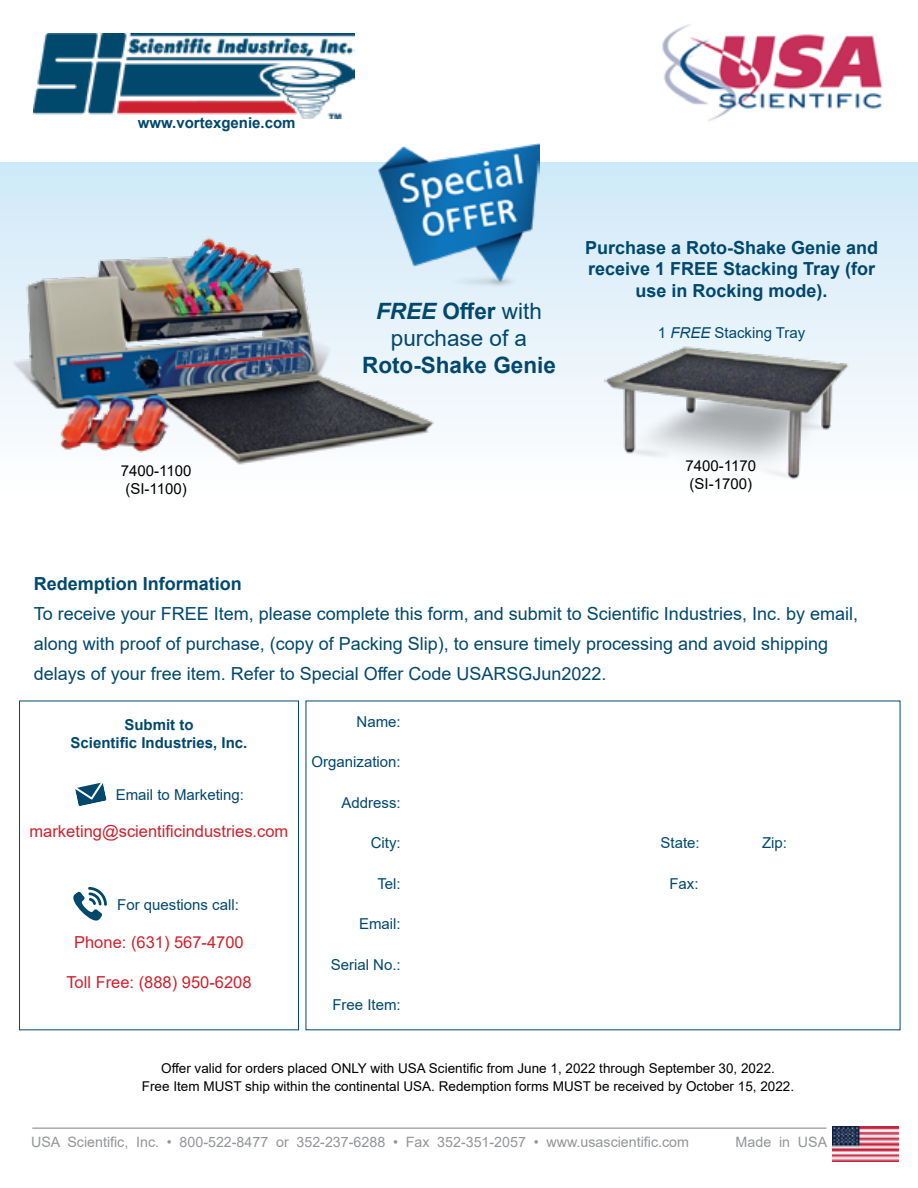
<style>
.page{position:relative;width:918px;height:1188px;background:#fff}
.page>*{position:absolute;margin:0;border:0;box-sizing:border-box;transform-origin:0 0}
.t1{font:22.5px/27px "Arial";color:#00486d;text-align:center}
.t2{font:700 22.5px "Arial";color:#00486d}
.t3{font:18px/30px "Arial";color:#00486d}
.t4{font:700 18px/21.6px "Arial";color:#00486d;text-align:center}
.t5{font:16.5px "Arial";color:#d1202b}
.t6{font:15px "Arial";color:#00486d}
.t7{font:700 15px/18px "Arial";color:#00486d;text-align:center}
.t8{font:15px/18px "Arial";color:#000;text-align:center}
.t9{font:14.25px "Arial";color:#939598}
.t10{font:13.5px/18px "Arial";color:#000;text-align:center}
.s1{font-weight:700;font-style:italic}
.s2{font-weight:700}
.s3{font-style:italic}
</style>
<div class="page">
<div style="left:0;top:162px;width:918px;height:329px;background:linear-gradient(to bottom,#cfe9f7,#fffdfe)"></div>
<img style="left:662px;top:24px;width:221px;height:97px">
<img style="left:34px;top:34px;width:320px;height:85px">
<img style="left:378px;top:144px;width:162px;height:144px">
<div style="left:19px;top:701px;width:280px;height:329px;border:1px solid #00486d"></div>
<svg style="left:75px;top:783px;width:32px;height:23px"></svg>
<svg style="left:73px;top:887px;width:34px;height:34px"></svg>
<hr style="left:32px;top:1127px;width:794px;height:2px;background:#a7a9ac">
<img style="left:833px;top:1127px;width:65px;height:34px">
<img style="left:0;top:177px;width:455px;height:314px">
<img style="left:604px;top:335px;width:252px;height:152px">
<p class="t7" style="left:138px;top:114px;width:159px">www.vortexgenie.com</p>
<p class="t1" style="left:376px;top:298px;width:167px"><span class="s1">FREE</span> <span class="s2">Offer</span> with purchase of a</p>
<p class="t2" style="left:362px;top:349px;width:195px">Roto-Shake Genie</p>
<p class="t4" style="left:585px;top:237px;width:295px">Purchase a Roto-Shake Genie and receive 1 FREE Stacking Tray (for use in Rocking mode).</p>
<p class="t6" style="left:658px;top:322px;width:149px">1 <span class="s3">FREE</span> Stacking Tray</p>
<p class="t8" style="left:121px;top:461px;width:72px">7400-1100 (SI-1100)</p>
<p class="t8" style="left:685px;top:457px;width:72px;text-align:left">7400-1170 (SI-1700)</p>
<p class="t4" style="left:34px;top:573px;width:210px">Redemption Information</p>
<p class="t3" style="left:34px;top:599px;width:826px">To receive your FREE Item, please complete this form, and submit to Scientific Industries, Inc. by email, along with proof of purchase, (copy of Packing Slip), to ensure timely processing and avoid shipping delays of your free item. Refer to Special Offer Code USARSGJun2022.</p>
<p class="t6" style="left:357px;top:711px;width:46px">Name:</p>
<p class="t6" style="left:312px;top:752px;width:91px">Organization:</p>
<p class="t6" style="left:342px;top:792px;width:61px">Address:</p>
<p class="t6" style="left:371px;top:833px;width:32px">City:</p>
<p class="t6" style="left:661px;top:833px;width:41px">State:</p>
<p class="t6" style="left:762px;top:833px;width:27px">Zip:</p>
<p class="t6" style="left:377px;top:873px;width:25px">Tel:</p>
<p class="t6" style="left:669px;top:873px;width:31px">Fax:</p>
<p class="t6" style="left:359px;top:914px;width:43px">Email:</p>
<p class="t6" style="left:331px;top:954px;width:72px">Serial No.:</p>
<p class="t6" style="left:332px;top:995px;width:70px">Free Item:</p>
<p class="t7" style="left:71px;top:716px;width:178px">Submit to<br>Scientific Industries, Inc.</p>
<p class="t6" style="left:116px;top:784px;width:130px">Email to Marketing:</p>
<p class="t5" style="left:30px;top:819px;width:260px">marketing@scientificindustries.com</p>
<p class="t6" style="left:117px;top:894px;width:123px">For questions call:</p>
<p class="t5" style="left:74px;top:931px;width:171px">Phone: (631) 567-4700</p>
<p class="t5" style="left:66px;top:971px;width:187px">Toll Free: (888) 950-6208</p>
<p class="t10" style="left:142px;top:1060px;width:654px">Offer valid for orders placed ONLY with USA Scientific from June 1, 2022 through September 30, 2022.<br>Free Item MUST ship within the continental USA. Redemption forms MUST be received by October 15, 2022.</p>
<p class="t9" style="left:31px;top:1132px;width:659px">USA Scientific, Inc. • 800-522-8477 or 352-237-6288 • Fax 352-351-2057 • www.usascientific.com</p>
<p class="t9" style="left:736px;top:1132px;width:93px">Made in USA</p>
</div>
